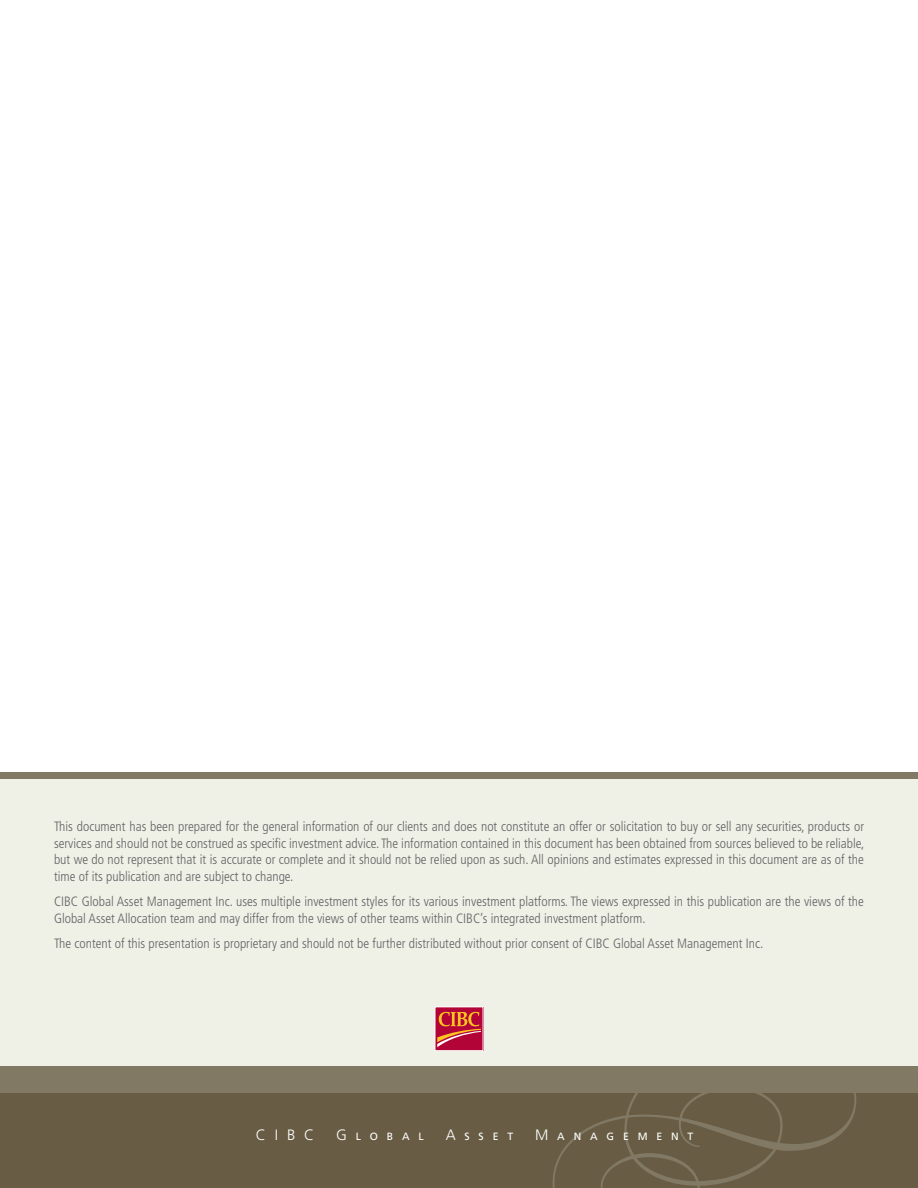
<style>
.page{position:relative;width:918px;height:1188px;background:#fff}
.page>*{position:absolute;margin:0;border:0;box-sizing:border-box;transform-origin:0 0}
.IC1_Body_first_para{font:300 15px "Frutiger LT Std";color:#fff}
.Disclaimer{font:300 condensed 13.5px/16.5px "Frutiger LT Std";color:#636366;text-align:justify}
.IC1_Body_first_para-2{font:10.5px "Frutiger LT Std";letter-spacing:.845em;color:#fff}
.s1{font-style:inherit}
.s2{font-weight:300;font-size:15px}
</style>
<div class="page">
<div style="left:0;top:775px;width:918px;height:413px;background:#eff0e6"></div>
<div style="left:0;top:1089px;width:918px;height:99px;background:#685d44"></div>
<svg style="left:553px;top:1093px;width:303px;height:95px"></svg>
<div style="left:0;top:772px;width:918px;height:6px;background:#827965"></div>
<div style="left:0;top:1066px;width:918px;height:27px;background:#827965"></div>
<div style="left:435px;top:1007px;width:48px;height:44px;background:#b30437"></div>
<svg style="left:437px;top:1012px;width:44px;height:35px"></svg>
<p class="Disclaimer" style="left:54px;top:819px;width:812px">This document has been prepared for the general information of our clients and does not constitute an offer or solicitation to buy or sell any securities, products or services and should not be construed as specific investment advice. The information contained in this document has been obtained from sources believed to be reliable, but we do not represent that it is accurate or complete and it should not be relied upon as such. All opinions and estimates expressed in this document are as of the time of its publication and are subject to change.</p>
<p class="Disclaimer" style="left:54px;top:894px;width:811px">CIBC Global Asset Management Inc. uses multiple investment styles for its various investment platforms. The views expressed in this publication are the views of the<br>Global Asset Allocation team and may differ from the views of other teams within CIBC’s integrated investment platform.</p>
<p class="Disclaimer" style="left:54px;top:936px;width:711px">The content of this presentation is proprietary and should not be further distributed without prior consent of CIBC Global Asset Management Inc.</p>
<p class="IC1_Body_first_para" style="left:256px;top:1126px;width:60px"><span class="s1">C</span>IBC</p>
<p class="IC1_Body_first_para-2" style="left:336px;top:1130px;width:89px"><span class="s2">G</span>LOBAL</p>
<p class="IC1_Body_first_para-2" style="left:446px;top:1130px;width:69px"><span class="s2">A</span>SSET</p>
<p class="IC1_Body_first_para-2" style="left:535px;top:1130px;width:160px"><span class="s2">M</span>ANAGEMENT</p>
</div>
